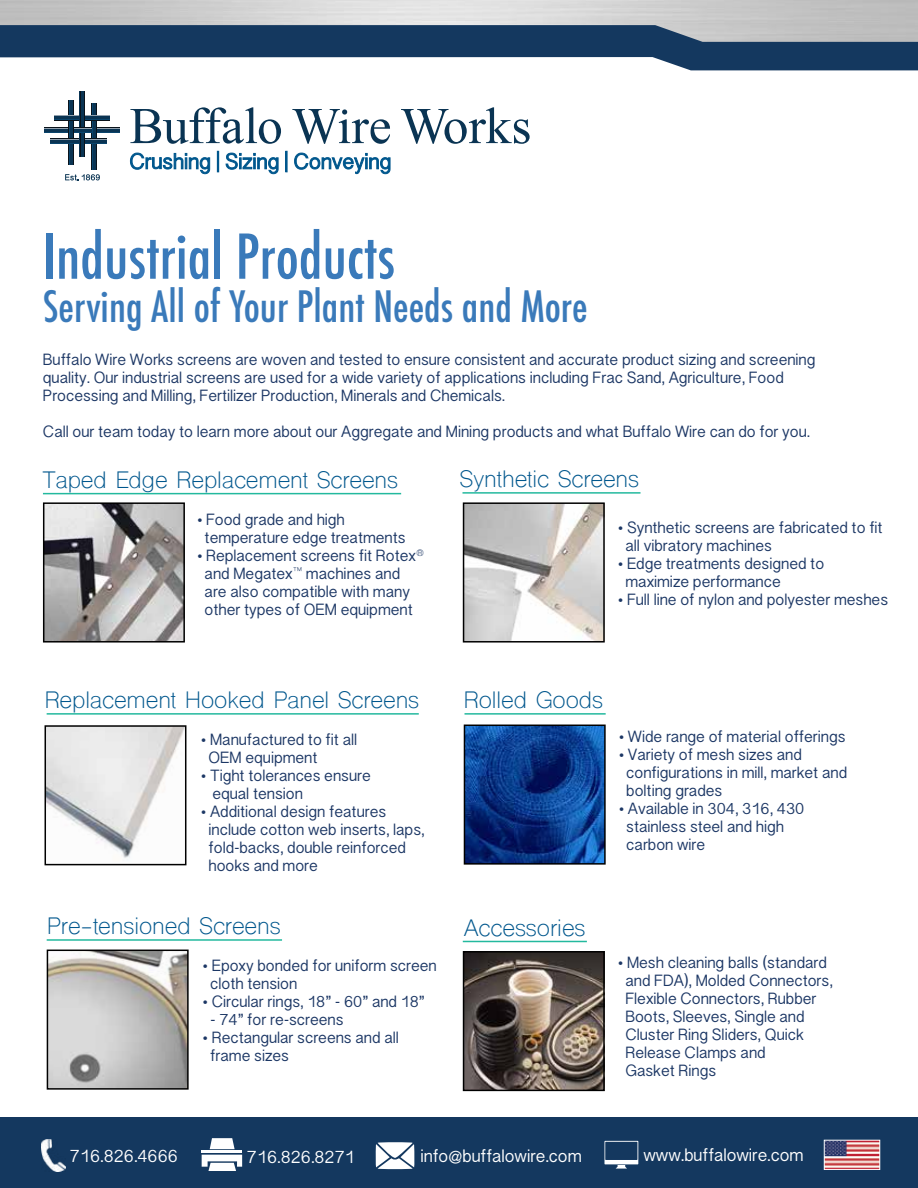
<style>
.page{position:relative;width:918px;height:1188px;background:#fff}
.page>*{position:absolute;margin:0;border:0;box-sizing:border-box;transform-origin:0 0}
.t1{font:500 condensed 60px "Futura";color:#3a7aba}
.t2{font:500 condensed 42px "Futura";color:#3a7aba}
.t3{font:22.5px "Shree Dev 0714";color:#00578d}
.t4{font:16.5px "Sinhala Sangam MN";color:#fff}
.t5{font:15px/18px "Sinhala Sangam MN";color:#1c3765}
</style>
<div class="page">
<div style="left:44px;top:128px;width:76px;height:5px;background:#0a3453"></div>
<hr style="left:44px;top:127px;width:76px;height:1px;background:#0a131b">
<hr style="left:44px;top:132px;width:76px;height:1px;background:#0a456d">
<hr style="left:44px;top:128px;width:76px;height:1px;background:#92a1ae">
<div style="left:68px;top:100px;width:6px;height:64px;background:#0a3453"></div>
<hr style="left:73px;top:100px;width:1px;height:64px;background:#0a131b">
<hr style="left:69px;top:100px;width:1px;height:64px;background:#0a131b">
<div style="left:92px;top:104px;width:5px;height:66px;background:#0a3453"></div>
<hr style="left:96px;top:104px;width:1px;height:66px;background:#0a131b">
<hr style="left:92px;top:104px;width:1px;height:66px;background:#0a131b">
<div style="left:51px;top:139px;width:56px;height:5px;background:#0a3453"></div>
<hr style="left:51px;top:143px;width:56px;height:1px;background:#0a456d">
<hr style="left:51px;top:139px;width:56px;height:1px;background:#92a1ae">
<div style="left:55px;top:115px;width:55px;height:5px;background:#0a3453"></div>
<hr style="left:55px;top:120px;width:55px;height:1px;background:#0a131b">
<hr style="left:55px;top:119px;width:55px;height:1px;background:#0a456d">
<hr style="left:55px;top:115px;width:55px;height:1px;background:#92a1ae">
<div style="left:80px;top:91px;width:5px;height:65px;background:#0a3453"></div>
<hr style="left:85px;top:91px;width:1px;height:65px;background:#0a131b">
<hr style="left:80px;top:91px;width:1px;height:65px;background:#0a131b">
<svg style="left:80px;top:127px;width:6px;height:6px"></svg>
<svg style="left:65px;top:174px;width:35px;height:6px"></svg>
<svg style="left:130px;top:107px;width:151px;height:37px"></svg>
<svg style="left:292px;top:109px;width:98px;height:35px"></svg>
<svg style="left:401px;top:107px;width:129px;height:37px"></svg>
<svg style="left:130px;top:153px;width:80px;height:21px"></svg>
<div style="left:217px;top:151px;width:2px;height:21px;border:1px solid #00578d"></div>
<svg style="left:226px;top:153px;width:52px;height:21px"></svg>
<svg style="left:286px;top:151px;width:1px;height:21px"></svg>
<svg style="left:294px;top:153px;width:96px;height:21px"></svg>
<hr style="left:47px;top:713px;width:372px;height:2px;background:#23b99e">
<svg style="left:0;top:25px;width:918px;height:45px"></svg>
<hr style="left:465px;top:713px;width:141px;height:2px;background:#23b99e">
<hr style="left:462px;top:492px;width:179px;height:2px;background:#23b99e">
<hr style="left:47px;top:939px;width:235px;height:2px;background:#23b99e">
<hr style="left:43px;top:493px;width:358px;height:1px;background:#23b99e">
<hr style="left:463px;top:941px;width:124px;height:1px;background:#23b99e">
<img style="left:48px;top:728px;width:135px;height:132px">
<div style="left:45px;top:725px;width:141px;height:140px;border:2px solid #000"></div>
<img style="left:467px;top:728px;width:136px;height:134px">
<div style="left:464px;top:725px;width:142px;height:140px;border:2px solid #000"></div>
<img style="left:466px;top:505px;width:136px;height:135px">
<div style="left:463px;top:502px;width:142px;height:141px;border:2px solid #000"></div>
<img style="left:50px;top:953px;width:136px;height:134px">
<div style="left:47px;top:950px;width:142px;height:140px;border:2px solid #000"></div>
<img style="left:46px;top:505px;width:136px;height:135px">
<div style="left:43px;top:502px;width:142px;height:141px;border:2px solid #000"></div>
<img style="left:466px;top:954px;width:136px;height:134px">
<div style="left:463px;top:951px;width:142px;height:140px;border:2px solid #000"></div>
<div style="left:0;top:1117px;width:918px;height:71px;background:#14385f"></div>
<img style="left:42px;top:1139px;width:24px;height:33px">
<hr style="left:202px;top:1151px;width:40px;height:2px;background:#fff">
<svg style="left:202px;top:1155px;width:40px;height:16px"></svg>
<svg style="left:210px;top:1138px;width:25px;height:11px"></svg>
<svg style="left:376px;top:1142px;width:38px;height:27px"></svg>
<svg style="left:604px;top:1141px;width:34px;height:28px"></svg>
<img style="left:826px;top:1142px;width:52px;height:26px">
<div style="left:824px;top:1140px;width:56px;height:30px;border:1px solid #fff"></div>
<h1 class="t1" style="left:43px;top:218px;width:354px">Industrial Products</h1>
<h2 class="t2" style="left:43px;top:280px;width:546px">Serving All of Your Plant Needs and More</h2>
<p class="t5" style="left:43px;top:350px;width:774px">Buffalo Wire Works screens are woven and tested to ensure consistent and accurate product sizing and screening quality. Our industrial screens are used for a wide variety of applications including Frac Sand, Agriculture, Food<br>Processing and Milling, Fertilizer Production, Minerals and Chemicals.</p>
<p class="t5" style="left:43px;top:422px;width:768px">Call our team today to learn more about our Aggregate and Mining products and what Buffalo Wire can do for you.</p>
<h3 class="t3" style="left:43px;top:466px;width:357px">Taped Edge Replacement Screens</h3>
<p class="t5" style="left:205px;top:510px;width:203px;text-indent:-8px">• Food grade and high temperature edge treatments</p>
<p class="t5" style="left:205px;top:546px;width:221px;text-indent:-8px">• Replacement screens fit Rotex<sup>® </sup>and Megatex<sup>™</sup> machines and are also compatible with many other types of OEM equipment</p>
<h3 class="t3" style="left:460px;top:465px;width:181px">Synthetic Screens</h3>
<p class="t5" style="left:625px;top:518px;width:259px;text-indent:-8px">• Synthetic screens are fabricated to fit all vibratory machines</p>
<p class="t5" style="left:625px;top:554px;width:200px;text-indent:-8px">• Edge treatments designed to maximize performance</p>
<p class="t5" style="left:618px;top:590px;width:272px">• Full line of nylon and polyester meshes</p>
<h3 class="t3" style="left:45px;top:686px;width:376px">Replacement Hooked Panel Screens</h3>
<p class="t5" style="left:209px;top:730px;width:150px;text-indent:-8px">• Manufactured to fit all<br>OEM equipment</p>
<p class="t5" style="left:212px;top:766px;width:160px;text-indent:-11px">• Tight tolerances ensure equal tension</p>
<p class="t5" style="left:209px;top:802px;width:217px;text-indent:-8px">• Additional design features include cotton web inserts, laps, fold-backs, double reinforced hooks and more</p>
<h3 class="t3" style="left:47px;top:913px;width:235px">Pre-tensioned Screens</h3>
<p class="t5" style="left:210px;top:956px;width:228px;text-indent:-8px">• Epoxy bonded for uniform screen cloth tension</p>
<p class="t5" style="left:203px;top:992px;width:224px">• Circular rings, 18” - 60” and 18”</p>
<p class="t5" style="left:210px;top:1010px;width:135px">- 74” for re-screens</p>
<p class="t5" style="left:210px;top:1028px;width:190px;text-indent:-8px">• Rectangular screens and all frame sizes</p>
<h3 class="t3" style="left:464px;top:686px;width:141px">Rolled Goods</h3>
<p class="t5" style="left:619px;top:727px;width:228px">• Wide range of material offerings</p>
<p class="t5" style="left:626px;top:745px;width:222px;text-indent:-8px">• Variety of mesh sizes and configurations in mill, market and bolting grades</p>
<p class="t5" style="left:626px;top:799px;width:180px;text-indent:-8px">• Available in 304, 316, 430 stainless steel and high carbon wire</p>
<h3 class="t3" style="left:464px;top:915px;width:123px">Accessories</h3>
<p class="t5" style="left:625px;top:953px;width:209px;text-indent:-8px">• Mesh cleaning balls (standard and FDA), Molded Connectors,<br>Flexible Connectors, Rubber<br>Boots, Sleeves, Single and<br>Cluster Ring Sliders, Quick<br>Release Clamps and<br>Gasket Rings</p>
<p class="t4" style="left:70px;top:1143px;width:109px">716.826.4666</p>
<p class="t4" style="left:247px;top:1144px;width:109px">716.826.8271</p>
<p class="t4" style="left:420px;top:1143px;width:163px">info@buffalowire.com</p>
<p class="t4" style="left:643px;top:1142px;width:162px">www.buffalowire.com</p>
</div>
